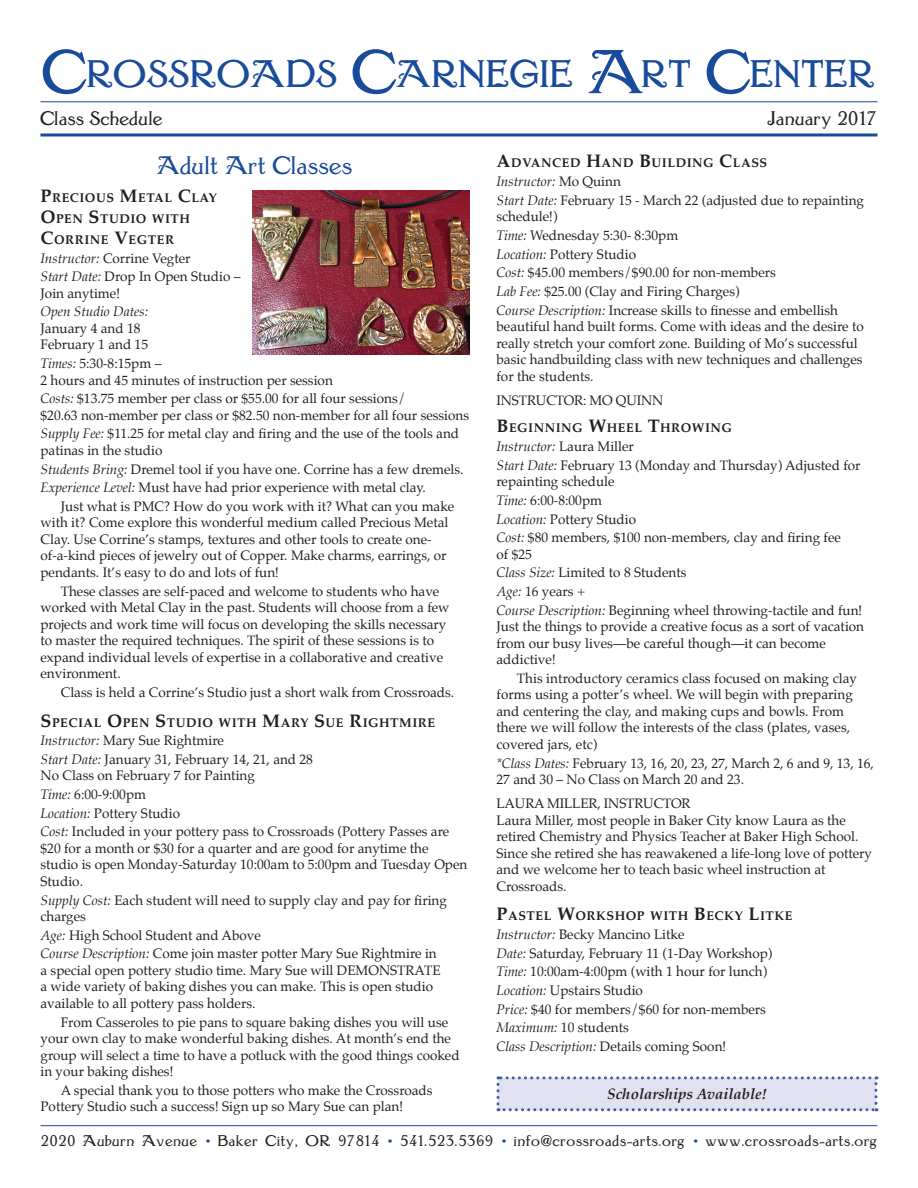
<style>
.page{position:relative;width:918px;height:1188px;background:#fff}
.page>*{position:absolute;margin:0;border:0;box-sizing:border-box;transform-origin:0 0}
.t1{font:40.95px "Giraldon";color:#194b9b}
.Subhead{font:27px "Giraldon";color:#194b9b}
.t2{font:21px "Giraldon";color:#231f20}
.t3{font:16.5px "Giraldon";letter-spacing:.02em;color:#231f20}
.Body_no_indent_no_it{font:italic 700 15px "Palatino";color:#231f20}
.Body_no_indent{font:13.5px/16.5px "Palatino";color:#231f20}
.Body_with_indent{font:13.5px/16.5px "Palatino";color:#231f20}
.Body_no_indent_no_it-2{font:13.5px/16.5px "Palatino";color:#231f20}
.Body_no_indent-2{font:italic 13.5px "Palatino";color:#231f20}
.instructor_name{font:13.5px "Palatino";letter-spacing:-.01em;color:#231f20}
.Subhead_2{font:700 12.6px/21px "Palatino";letter-spacing:.045em;color:#231f20}
.s1{font-size:66px}
.s2{font-size:18px}
.s3{font-style:italic}
.s4{font-style:normal}
.s5{color:#194b9b}
</style>
<div class="page">
<hr style="left:40px;top:101px;width:838px;height:1px;background:#194b9b">
<hr style="left:40px;top:134px;width:838px;height:2px;background:#194b9b">
<hr style="left:40px;top:1125px;width:838px;height:1px;background:#194b9b">
<svg style="left:496px;top:1076px;width:382px;height:35px;background:#d8d9eb"></svg>
<img style="left:252px;top:190px;width:218px;height:164px">
<p class="t1" style="left:42px;top:53px;width:835px"><span class="s1">C</span>ROSSROADS <span class="s1">C</span>ARNEGIE <span class="s1">A</span>RT <span class="s1">C</span>ENTER</p>
<p class="t2" style="left:40px;top:108px;width:124px">Class Schedule</p>
<p class="t2" style="left:767px;top:108px;width:111px">January 2017</p>
<p class="Subhead" style="left:157px;top:152px;width:197px">Adult Art Classes</p>
<p class="Subhead_2" style="left:40px;top:187px;width:178px"><span class="s2">P</span>RECIOUS <span class="s2">M</span>ETAL <span class="s2">C</span>LAY<br><span class="s2">O</span>PEN <span class="s2">S</span>TUDIO WITH<br><span class="s2">C</span>ORRINE <span class="s2">V</span>EGTER</p>
<p class="Body_no_indent" style="left:40px;top:250px;width:152px"><span class="s3">Instructor:</span> Corrine Vegter</p>
<p class="Body_no_indent" style="left:40px;top:268px;width:202px"><span class="s3">Start Date:</span> Drop In Open Studio –<br>Join anytime!</p>
<p class="Body_no_indent" style="left:40px;top:304px;width:109px"><span class="s3">Open Studio Dates:<br></span>January 4 and 18<br>February 1 and 15</p>
<p class="Body_no_indent" style="left:40px;top:355px;width:294px"><span class="s3">Times:</span> 5:30-8:15pm –<br>2 hours and 45 minutes of instruction per session</p>
<p class="Body_no_indent" style="left:40px;top:390px;width:430px"><span class="s3">Costs:</span> $13.75 member per class or $55.00 for all four sessions/<br>$20.63 non-member per class or $82.50 non-member for all four sessions</p>
<p class="Body_no_indent" style="left:40px;top:426px;width:420px"><span class="s3">Supply Fee:</span> $11.25 for metal clay and firing and the use of the tools and patinas in the studio</p>
<p class="Body_no_indent" style="left:40px;top:461px;width:425px"><span class="s3">Students Bring:</span> Dremel tool if you have one. Corrine has a few dremels.</p>
<p class="Body_no_indent" style="left:40px;top:479px;width:387px"><span class="s3">Experience Level:</span> Must have had prior experience with metal clay.</p>
<p class="Body_with_indent" style="left:40px;top:498px;width:415px;text-indent:20px">Just what is PMC? How do you work with it? What can you make with it? Come explore this wonderful medium called Precious Metal Clay. Use Corrine’s stamps, textures and other tools to create one&shy;of-a-kind pieces of jewelry out of Copper. Make charms, earrings, or pendants. It’s easy to do and lots of fun!</p>
<p class="Body_with_indent" style="left:40px;top:583px;width:411px;text-indent:20px">These classes are self-paced and welcome to students who have worked with Metal Clay in the past. Students will choose from a few projects and work time will focus on developing the skills necessary to master the required techniques. The spirit of these sessions is to expand individual levels of expertise in a collaborative and creative environment.</p>
<p class="Body_with_indent" style="left:61px;top:684px;width:395px">Class is held a Corrine’s Studio just a short walk from Crossroads.</p>
<p class="Subhead_2" style="left:40px;top:712px;width:396px"><span class="s2">S</span> PECIAL <span class="s2">O</span>PEN <span class="s2">S</span>TUDIO WITH <span class="s2">M</span>ARY <span class="s2">S</span>UE <span class="s2">R</span>IGHTMIRE</p>
<p class="Body_no_indent" style="left:40px;top:732px;width:185px"><span class="s3">Instructor:</span> Mary Sue Rightmire</p>
<p class="Body_no_indent" style="left:40px;top:751px;width:274px"><span class="s3">Start Date:</span> January 31, February 14, 21, and 28<br>No Class on February 7 for Painting</p>
<p class="Body_no_indent" style="left:40px;top:786px;width:107px"><span class="s3">Time:</span> 6:00-9:00pm</p>
<p class="Body_no_indent" style="left:40px;top:805px;width:141px"><span class="s3">Location:</span> Pottery Studio</p>
<p class="Body_no_indent" style="left:40px;top:824px;width:428px"><span class="s3">Cost:</span> Included in your pottery pass to Crossroads (Pottery Passes are $20 for a month or $30 for a quarter and are good for anytime the studio is open Monday-Saturday 10:00am to 5:00pm and Tuesday Open Studio.</p>
<p class="Body_no_indent" style="left:40px;top:892px;width:408px"><span class="s3">Supply Cost:</span> Each student will need to supply clay and pay for firing charges</p>
<p class="Body_no_indent" style="left:40px;top:927px;width:222px"><span class="s3">Age:</span> High School Student and Above</p>
<p class="Body_no_indent" style="left:40px;top:946px;width:402px"><span class="s3">Course Description:</span> Come join master potter Mary Sue Rightmire in a special open pottery studio time. Mary Sue will DEMONSTRATE a wide variety of baking dishes you can make. This is open studio available to all pottery pass holders.</p>
<p class="Body_with_indent" style="left:40px;top:1014px;width:421px;text-indent:20px">From Casseroles to pie pans to square baking dishes you will use your own clay to make wonderful baking dishes. At month’s end the group will select a time to have a potluck with the good things cooked in your baking dishes!</p>
<p class="Body_with_indent" style="left:40px;top:1082px;width:394px;text-indent:20px">A special thank you to those potters who make the Crossroads<br>Pottery Studio such a success! Sign up so Mary Sue can plan!</p>
<p class="Subhead_2" style="left:496px;top:152px;width:272px"><span class="s2">A</span>DVANCED <span class="s2">H</span>AND <span class="s2">B</span>UILDING <span class="s2">C</span>LASS</p>
<p class="Body_no_indent-2" style="left:496px;top:170px;width:126px">Instructor: <span class="s4">Mo Quinn</span></p>
<p class="Body_no_indent" style="left:496px;top:192px;width:369px"><span class="s3">Start Date:</span> February 15 - March 22 (adjusted due to repainting schedule!)</p>
<p class="Body_no_indent" style="left:496px;top:227px;width:183px"><span class="s3">Time:</span> Wednesday 5:30- 8:30pm</p>
<p class="Body_no_indent" style="left:496px;top:246px;width:141px"><span class="s3">Location:</span> Pottery Studio</p>
<p class="Body_no_indent" style="left:496px;top:264px;width:281px"><span class="s3">Cost:</span> $45.00 members/$90.00 for non-members</p>
<p class="Body_no_indent" style="left:496px;top:283px;width:245px"><span class="s3">Lab Fee:</span> $25.00 (Clay and Firing Charges)</p>
<p class="Body_no_indent" style="left:496px;top:302px;width:369px"><span class="s3">Course Description:</span> Increase skills to finesse and embellish beautiful hand built forms. Come with ideas and the desire to really stretch your comfort zone. Building of Mo’s successful basic handbuilding class with new techniques and challenges for the students.</p>
<p class="instructor_name" style="left:496px;top:389px;width:168px">INSTRUCTOR: MO QUINN</p>
<p class="Subhead_2" style="left:496px;top:417px;width:237px"><span class="s2">B</span>EGINNING <span class="s2">W</span>HEEL <span class="s2">T</span>HROWING</p>
<p class="Body_no_indent-2" style="left:496px;top:435px;width:139px">Instructor: <span class="s4">Laura Miller</span></p>
<p class="Body_no_indent" style="left:496px;top:457px;width:366px"><span class="s3">Start Date:</span> February 13 (Monday and Thursday) Adjusted for repainting schedule</p>
<p class="Body_no_indent" style="left:496px;top:492px;width:107px"><span class="s3">Time:</span> 6:00-8:00pm</p>
<p class="Body_no_indent" style="left:496px;top:511px;width:141px"><span class="s3">Location:</span> Pottery Studio</p>
<p class="Body_no_indent" style="left:496px;top:529px;width:346px"><span class="s3">Cost:</span> $80 members, $100 non-members, clay and firing fee of $25</p>
<p class="Body_no_indent" style="left:496px;top:564px;width:191px"><span class="s3">Class Size:</span> Limited to 8 Students</p>
<p class="Body_no_indent" style="left:496px;top:583px;width:90px"><span class="s3">Age:</span> 16 years +</p>
<p class="Body_no_indent" style="left:496px;top:602px;width:369px"><span class="s3">Course Description:</span> Beginning wheel throwing-tactile and fun!<br>Just the things to provide a creative focus as a sort of vacation from our busy lives—be careful though—it can become addictive!</p>
<p class="Body_with_indent" style="left:496px;top:670px;width:362px;text-indent:20px">This introductory ceramics class focused on making clay forms using a potter’s wheel. We will begin with preparing and centering the clay, and making cups and bowls. From there we will follow the interests of the class (plates, vases, covered jars, etc)</p>
<p class="Body_no_indent" style="left:496px;top:755px;width:379px"><span class="s3">*Class Dates:</span> February 13, 16, 20, 23, 27, March 2, 6 and 9, 13, 16,<br>27 and 30 – No Class on March 20 and 23.</p>
<p class="instructor_name" style="left:496px;top:792px;width:196px">LAURA MILLER, INSTRUCTOR</p>
<p class="Body_no_indent_no_it-2" style="left:496px;top:812px;width:377px">Laura Miller, most people in Baker City know Laura as the retired Chemistry and Physics Teacher at Baker High School.<br>Since she retired she has reawakened a life-long love of pottery and we welcome her to teach basic wheel instruction at Crossroads.</p>
<p class="Subhead_2" style="left:496px;top:905px;width:298px"><span class="s2">P</span>ASTEL <span class="s2">W</span>ORKSHOP WITH <span class="s2">B</span>ECKY <span class="s2">L</span>ITKE</p>
<p class="Body_no_indent" style="left:496px;top:926px;width:190px"><span class="s3">Instructor:</span> Becky Mancino Litke</p>
<p class="Body_no_indent" style="left:496px;top:945px;width:277px"><span class="s3">Date:</span> Saturday, February 11 (1-Day Workshop)</p>
<p class="Body_no_indent" style="left:496px;top:964px;width:272px"><span class="s3">Time:</span> 10:00am-4:00pm (with 1 hour for lunch)</p>
<p class="Body_no_indent" style="left:496px;top:982px;width:148px"><span class="s3">Location:</span> Upstairs Studio</p>
<p class="Body_no_indent" style="left:496px;top:1001px;width:271px"><span class="s3">Price:</span> $40 for members/$60 for non-members</p>
<p class="Body_no_indent" style="left:496px;top:1020px;width:134px"><span class="s3">Maximum:</span> 10 students</p>
<p class="Body_no_indent" style="left:496px;top:1038px;width:231px"><span class="s3">Class Description:</span> Details coming Soon!</p>
<p class="Body_no_indent_no_it" style="left:607px;top:1081px;width:161px">Scholarships Available!</p>
<p class="t3" style="left:40px;top:1132px;width:839px">2020 Auburn Avenue <span class="s5">•</span> Baker City, OR 97814 <span class="s5">•</span> 541.523.5369 <span class="s5">•</span> info@crossroads-arts.org <span class="s5">•</span> www.crossroads-arts.org</p>
</div>
